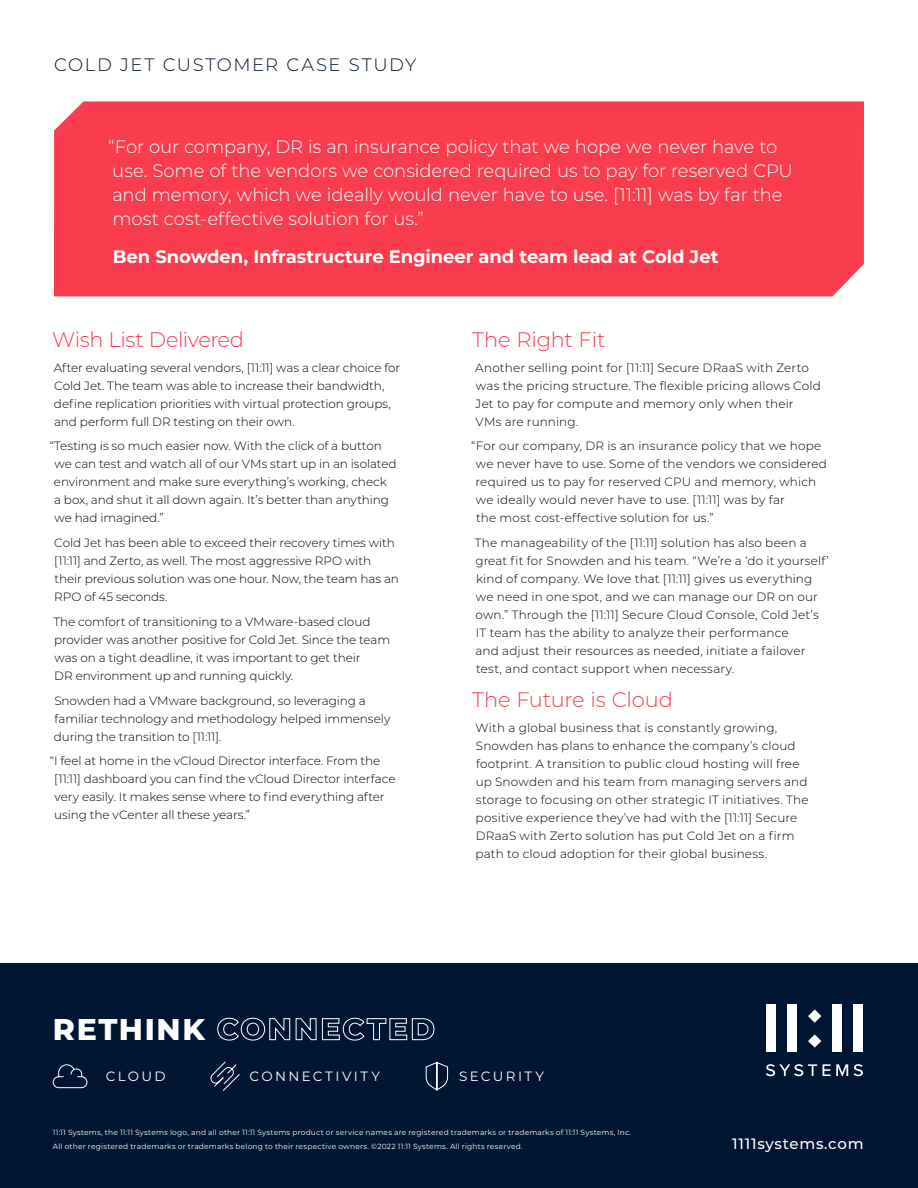
<style>
.page{position:relative;width:918px;height:1188px;background:#fff}
.page>*{position:absolute;margin:0;border:0;box-sizing:border-box;transform-origin:0 0}
.Main_Body{font:800 30px "Montserrat";letter-spacing:.06em;color:#fff}
.Main_Body-2{font:300 21px "Montserrat";letter-spacing:-.015em;color:#f93d4f}
.Main_Body-3{font:300 18px/24px "Montserrat";letter-spacing:-.005em;color:#fff}
.Main_Body-4{font:700 18px "Montserrat";letter-spacing:-.005em;color:#fff}
.H5_-_12_16{font:300 18px "Montserrat";letter-spacing:.085em;color:#001430}
.t1{font:500 15px "Montserrat";letter-spacing:.05em;color:#fff}
.Main_Body-5{font:13.5px "Montserrat";letter-spacing:.18em;color:#fff}
.Main_Body-6{font:300 12px/18px "Montserrat";letter-spacing:.005em;color:#000}
.Main_Body-7{font:7.5px "Montserrat";letter-spacing:.025em;color:#fff}
</style>
<div class="page">
<div style="left:54px;top:101px;width:810px;height:195px;background:#f93d4f"></div>
<div style="left:0;top:963px;width:918px;height:225px;background:#001531"></div>
<svg style="left:766px;top:1064px;width:51px;height:12px"></svg>
<svg style="left:823px;top:1064px;width:25px;height:12px"></svg>
<svg style="left:854px;top:1064px;width:9px;height:12px"></svg>
<div style="left:766px;top:1005px;width:10px;height:47px;background:#fff"></div>
<div style="left:787px;top:1005px;width:10px;height:47px;background:#fff"></div>
<svg style="left:808px;top:1010px;width:13px;height:38px"></svg>
<div style="left:832px;top:1005px;width:10px;height:47px;background:#fff"></div>
<div style="left:853px;top:1005px;width:10px;height:47px;background:#fff"></div>
<svg style="left:52px;top:1064px;width:36px;height:24px"></svg>
<svg style="left:210px;top:1061px;width:30px;height:30px"></svg>
<svg style="left:425px;top:1061px;width:23px;height:30px"></svg>
<p class="H5_-_12_16" style="left:54px;top:53px;width:364px">COLD JET CUSTOMER CASE STUDY</p>
<p class="Main_Body-3" style="left:108px;top:134px;width:686px">“For our company, DR is an insurance policy that we hope we never have to use. Some of the vendors we considered required us to pay for reserved CPU and memory, which we ideally would never have to use. [11:11] was by far the most cost-effective solution for us.”</p>
<p class="Main_Body-4" style="left:113px;top:243px;width:607px">Ben Snowden, Infrastructure Engineer and team lead at Cold Jet</p>
<p class="Main_Body-2" style="left:52px;top:325px;width:193px">Wish List Delivered</p>
<p class="Main_Body-6" style="left:54px;top:358px;width:348px">After evaluating several vendors, [11:11] was a clear choice for Cold Jet. The team was able to increase their bandwidth, define replication priorities with virtual protection groups, and perform full DR testing on their own.</p>
<p class="Main_Body-6" style="left:54px;top:437px;width:344px;text-indent:-4px">“Testing is so much easier now. With the click of a button we can test and watch all of our VMs start up in an isolated environment and make sure everything’s working, check a box, and shut it all down again. It’s better than anything we had imagined.”</p>
<p class="Main_Body-6" style="left:54px;top:533px;width:346px">Cold Jet has been able to exceed their recovery times with [11:11] and Zerto, as well. The most aggressive RPO with their previous solution was one hour. Now, the team has an RPO of 45 seconds.</p>
<p class="Main_Body-6" style="left:53px;top:612px;width:338px">The comfort of transitioning to a VMware-based cloud provider was another positive for Cold Jet. Since the team was on a tight deadline, it was important to get their<br>DR environment up and running quickly.</p>
<p class="Main_Body-6" style="left:54px;top:691px;width:338px">Snowden had a VMware background, so leveraging a familiar technology and methodology helped immensely during the transition to [11:11].</p>
<p class="Main_Body-6" style="left:54px;top:752px;width:343px;text-indent:-4px">“I feel at home in the vCloud Director interface. From the [11:11] dashboard you can find the vCloud Director interface very easily. It makes sense where to find everything after using the vCenter all these years.”</p>
<p class="Main_Body-2" style="left:472px;top:325px;width:135px">The Right Fit</p>
<p class="Main_Body-6" style="left:475px;top:358px;width:347px">Another selling point for [11:11] Secure DRaaS with Zerto was the pricing structure. The flexible pricing allows Cold Jet to pay for compute and memory only when their VMs are running.</p>
<p class="Main_Body-6" style="left:476px;top:437px;width:353px;text-indent:-4px">“For our company, DR is an insurance policy that we hope we never have to use. Some of the vendors we considered required us to pay for reserved CPU and memory, which we ideally would never have to use. [11:11] was by far<br>the most cost-effective solution for us.”</p>
<p class="Main_Body-6" style="left:475px;top:533px;width:356px">The manageability of the [11:11] solution has also been a great fit for Snowden and his team. “We’re a ‘do it yourself’ kind of company. We love that [11:11] gives us everything we need in one spot, and we can manage our DR on our own.” Through the [11:11] Secure Cloud Console, Cold Jet’s IT team has the ability to analyze their performance<br>and adjust their resources as needed, initiate a failover test, and contact support when necessary.</p>
<p class="Main_Body-2" style="left:472px;top:685px;width:202px">The Future is Cloud</p>
<p class="Main_Body-6" style="left:476px;top:718px;width:335px">With a global business that is constantly growing, Snowden has plans to enhance the company’s cloud footprint. A transition to public cloud hosting will free up Snowden and his team from managing servers and storage to focusing on other strategic IT initiatives. The positive experience they’ve had with the [11:11] Secure DRaaS with Zerto solution has put Cold Jet on a firm path to cloud adoption for their global business.</p>
<p class="Main_Body" style="left:53px;top:1007px;width:384px">RETHINK CONNECTED</p>
<p class="Main_Body-5" style="left:106px;top:1067px;width:61px">CLOUD</p>
<p class="Main_Body-5" style="left:249px;top:1067px;width:132px">CONNECTIVITY</p>
<p class="Main_Body-5" style="left:459px;top:1067px;width:87px">SECURITY</p>
<p class="Main_Body-7" style="left:53px;top:1127px;width:580px">11:11 Systems, the 11:11 Systems logo, and all other 11:11 Systems product or service names are registered trademarks or trademarks of 11:11 Systems, Inc.</p>
<p class="Main_Body-7" style="left:53px;top:1141px;width:472px">All other registered trademarks or trademarks belong to their respective owners. ©2022 11:11 Systems. All rights reserved.</p>
<p class="t1" style="left:732px;top:1133px;width:133px">1111systems.com</p>
</div>
